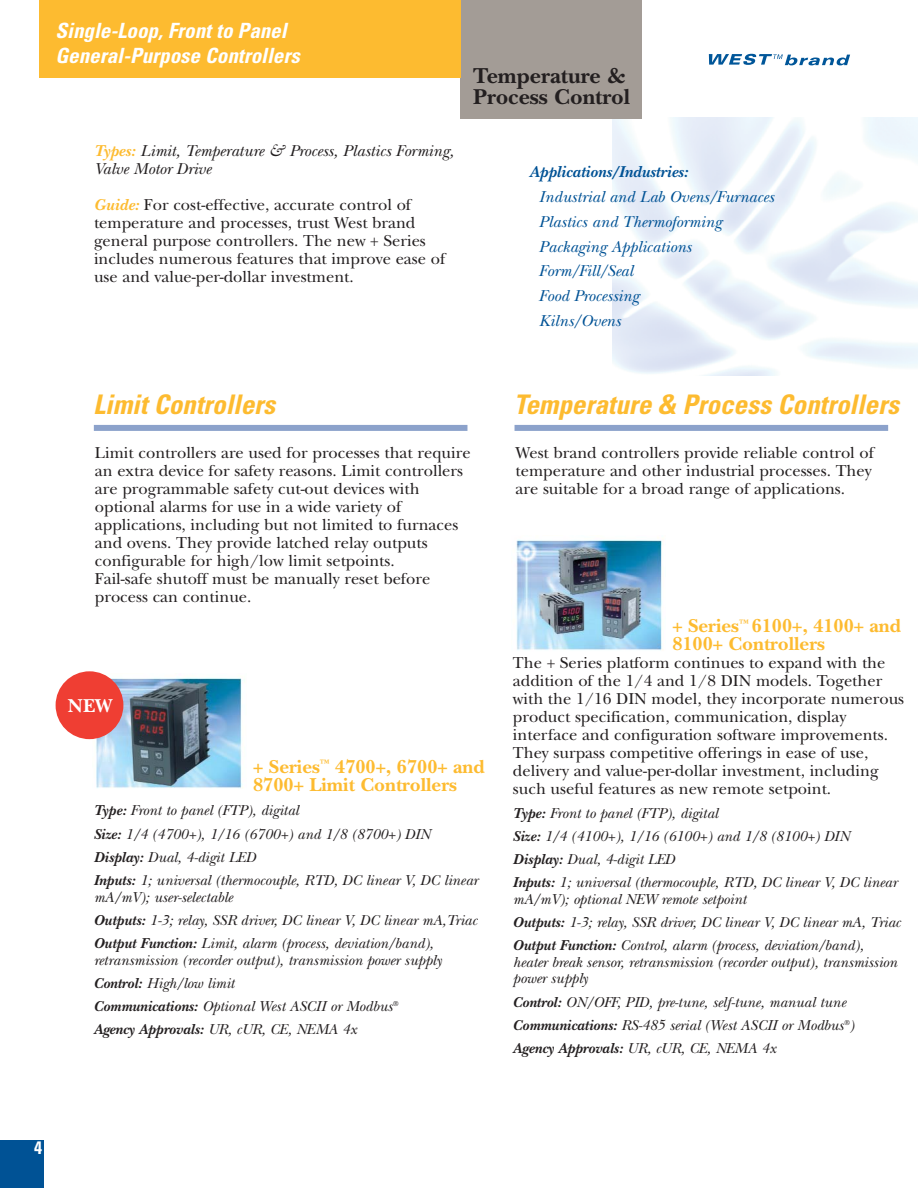
<style>
.page{position:relative;width:918px;height:1188px;background:#fff}
.page>*{position:absolute;margin:0;border:0;box-sizing:border-box;transform-origin:0 0}
.t1{font:italic 700 condensed 27px "Univers";color:#fdbb30}
.t2{font:700 22.5px/21px "New Baskerville";color:#231f20}
.t3{font:italic 700 condensed 21px/25.2px "Univers";color:#fff}
.t4{font:700 19.5px/18px "New Baskerville";color:#fdbb30}
.t5{font:700 19.5px "New Baskerville";color:#fff}
.t6{font:700 condensed 18px "Univers";color:#fff}
.t7{font:16.5px/18px "New Baskerville";color:#231f20}
.t8{font:italic 16.5px/24.8px "New Baskerville";color:#005295}
.t9{font:italic 16.5px/18px "New Baskerville";color:#231f20}
.t10{font:italic 700 16.5px "New Baskerville";color:#005295}
.t11{font:italic 15px/23.2px "New Baskerville";color:#231f20}
.s1{font-weight:700;color:#fdbb30}
.s2{font-weight:700;font-style:italic;color:#fdbb30}
.s3{font-weight:700}
</style>
<div class="page">
<div style="left:0;top:1140px;width:44px;height:48px;background:#005295"></div>
<img style="left:95px;top:674px;width:148px;height:114px">
<div style="left:94px;top:425px;width:373px;height:6px;background:#8ca2cb"></div>
<div style="left:39px;top:0;width:422px;height:78px;background:#fdbb30"></div>
<svg style="left:709px;top:54px;width:141px;height:11px"></svg>
<div style="left:56px;top:671px;width:67px;height:68px;background:#ef3e33;border-radius:50%"></div>
<div style="left:515px;top:425px;width:373px;height:6px;background:#8ca2cb"></div>
<img style="left:516px;top:539px;width:148px;height:111px">
<p class="t3" style="left:55px;top:20px;width:250px">Single-Loop,Frontto Panel<br>General-Purpose Controllers</p>
<p class="t9" style="left:94px;top:144px;width:361px"><span class="s1">Types:</span> Limit, Temperature &amp; Process, Plastics Forming,<br>Valve Motor Drive</p>
<p class="t7" style="left:94px;top:197px;width:353px"><span class="s2">Guide:</span> For cost-effective, accurate control of temperature and processes, trust West brand general purpose controllers. The new + Series includes numerous features that improve ease of use and value-per-dollar investment.</p>
<h2 class="t2" style="left:473px;top:68px;width:158px">Temperature &amp;<br>Process Control</h2>
<p class="t10" style="left:530px;top:166px;width:160px">Applications/Industries:</p>
<p class="t8" style="left:539px;top:187px;width:237px">Industrial and Lab Ovens/Furnaces<br>Plastics and Thermoforming<br>Packaging Applications<br>Form/Fill/Seal<br>Food Processing<br>Kilns/Ovens</p>
<h1 class="t1" style="left:93px;top:395px;width:189px">LimitControllers</h1>
<p class="t7" style="left:95px;top:446px;width:377px">Limit controllers are used for processes that require an extra device for safety reasons. Limit controllers are programmable safety cut-out devices with optional alarms for use in a wide variety of applications, including but not limited to furnaces and ovens. They provide latched relay outputs configurable for high/low limit setpoints.<br>Fail-safe shutoff must be manually reset before process can continue.</p>
<p class="t5" style="left:68px;top:699px;width:46px">NEW</p>
<p class="t4" style="left:253px;top:760px;width:233px">+ Series<sup>™</sup> 4700+, 6700+ and<br>8700+ Limit Controllers</p>
<p class="t11" style="left:94px;top:801px;width:386px"><span class="s3">Type:</span> Front to panel (FTP), digital<br><span class="s3">Size:</span> 1/4 (4700+), 1/16 (6700+) and 1/8 (8700+) DIN <span class="s3">Display:</span> Dual, 4-digit LED<br><span class="s3">Inputs:</span> 1; universal (thermocouple, RTD, DC linear V, DC linear</p>
<p class="t11" style="left:94px;top:887px;width:385px">mA/mV); user-selectable<br><span class="s3">Outputs:</span> 1-3; relay, SSR driver, DC linear V, DC linear mA,Triac<br><span class="s3">Output Function:</span> Limit, alarm (process, deviation/band),</p>
<p class="t11" style="left:94px;top:950px;width:350px">retransmission (recorder output), transmission power supply <span class="s3">Control:</span> High/low limit<br><span class="s3">Communications:</span> Optional West ASCII or Modbus<sup>® </sup><span class="s3">Agency Approvals:</span> UR, cUR, CE, NEMA 4x</p>
<h1 class="t1" style="left:514px;top:395px;width:392px">Temperature &amp; Process Controllers</h1>
<p class="t7" style="left:516px;top:446px;width:360px">West brand controllers provide reliable control of temperature and other industrial processes. They are suitable for a broad range of applications.</p>
<p class="t4" style="left:672px;top:619px;width:230px">+ Series<sup>™</sup> 6100+, 4100+ and<br>8100+ Controllers</p>
<p class="t7" style="left:513px;top:656px;width:393px">The + Series platform continues to expand with the addition of the 1/4 and 1/8 DIN models. Together with the 1/16 DIN model, they incorporate numerous product specification, communication, display interface and configuration software improvements.<br>They surpass competitive offerings in ease of use, delivery and value-per-dollar investment, including such useful features as new remote setpoint.</p>
<p class="t11" style="left:513px;top:803px;width:386px"><span class="s3">Type:</span> Front to panel (FTP), digital<br><span class="s3">Size:</span> 1/4 (4100+), 1/16 (6100+) and 1/8 (8100+) DIN <span class="s3">Display:</span> Dual, 4-digit LED<br><span class="s3">Inputs:</span> 1; universal (thermocouple, RTD, DC linear V, DC linear</p>
<p class="t11" style="left:513px;top:889px;width:389px">mA/mV); optional NEW remote setpoint<br><span class="s3">Outputs:</span> 1-3; relay, SSR driver, DC linear V, DC linear mA, Triac<br><span class="s3">Output Function:</span> Control, alarm (process, deviation/band),</p>
<p class="t11" style="left:513px;top:956px;width:386px;line-height:16.5px">heater break sensor, retransmission (recorder output), transmission power supply</p>
<p class="t11" style="left:513px;top:992px;width:343px"><span class="s3">Control:</span> ON/OFF, PID, pre-tune, self-tune, manual tune<br><span class="s3">Communications:</span> RS-485 serial (West ASCII or Modbus<sup>®</sup>)<br><span class="s3">Agency Approvals:</span> UR, cUR, CE, NEMA 4x</p>
<p class="t6" style="left:34px;top:1141px;width:9px">4</p>
</div>
